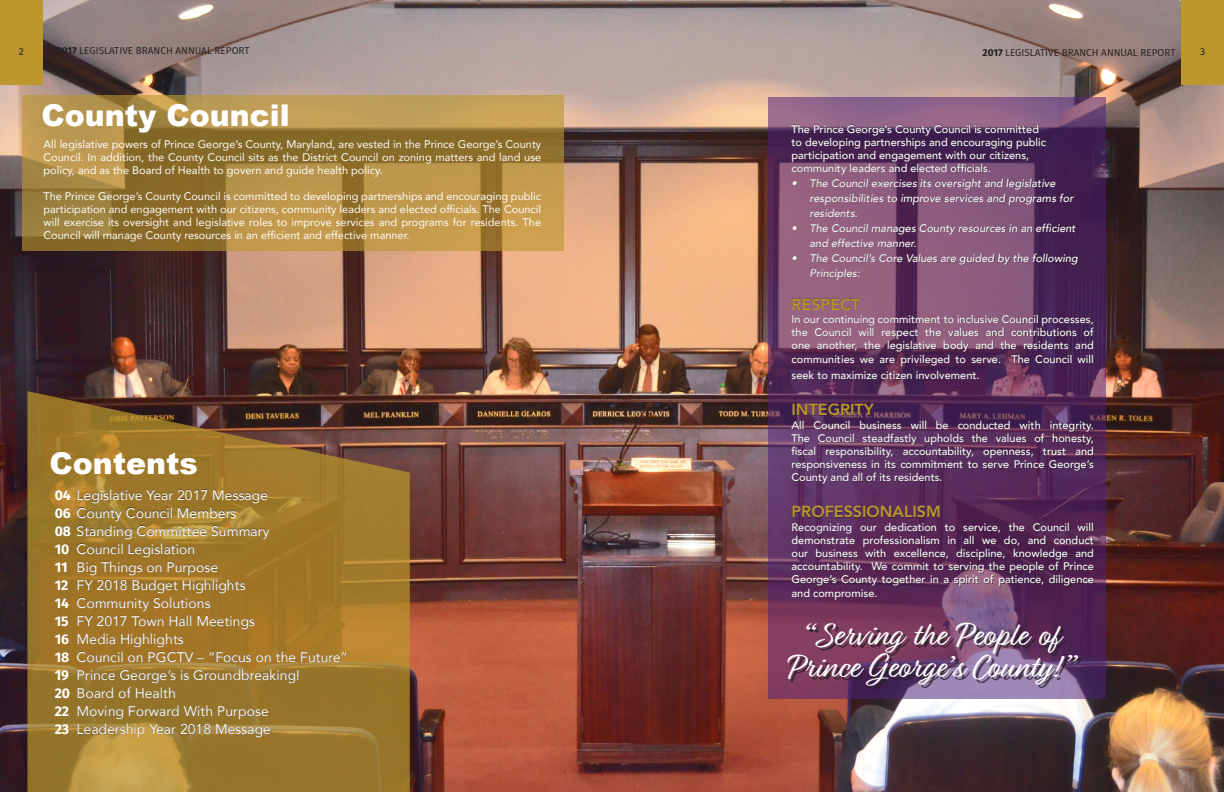
<style>
.page{position:relative;width:1224px;height:792px;background:#fff}
.page>*{position:absolute;margin:0;border:0;box-sizing:border-box;transform-origin:0 0}
.t1{font:34px/32px "Relation Two";color:#fff;text-align:center}
.t2{font:900 30px "Arial";color:#fff}
.t3{font:800 16px "Avenir";color:#bb972d}
.t4{font:14px "Avenir";color:#fff}
.t5{font:700 14px/18px "Fira Sans";color:#fff}
.t6{font:500 11px/13.2px "Avenir";color:#fff;text-align:justify}
.t7{font:11px/13px "Avenir";color:#fff;text-align:justify}
.t8{font:italic 500 11px/15px "Avenir";color:#fff}
.t9{font:10px "Fira Sans";color:#231f20}
.t10{font:10px "Fira Sans";color:#231f20}
.s1{font-weight:700}
.s2{font-family:"Fira Sans";font-weight:700}
</style>
<div class="page">
<img style="left:0;top:0;width:1224px;height:792px">
<svg style="left:22px;top:95px;width:541px;height:156px"></svg>
<svg style="left:27px;top:391px;width:383px;height:401px;fill:#99752a"></svg>
<svg style="left:768px;top:97px;width:338px;height:602px"></svg>
<div style="left:77px;top:489px;width:270px;height:248px;background:#231f20;opacity:.75"></div>
<div style="left:791px;top:626px;width:290px;height:63px;background:#231f20;opacity:.75"></div>
<div style="left:791px;top:125px;width:303px;height:475px;background:#231f20;opacity:.75"></div>
<div style="left:1181px;top:0;width:43px;height:85px;background:#bb972d"></div>
<div style="left:0;top:0;width:43px;height:85px;background:#bb972d"></div>
<p class="t10" style="left:19px;top:44px;width:6px">2</p>
<p class="t9" style="left:57px;top:44px;width:194px"><span class="s1">2017</span> LEGISLATIVE BRANCH ANNUAL REPORT</p>
<p class="t9" style="left:983px;top:46px;width:194px"><span class="s1">2017</span> LEGISLATIVE BRANCH ANNUAL REPORT</p>
<p class="t10" style="left:1200px;top:44px;width:6px">3</p>
<h2 class="t2" style="left:42px;top:94px;width:250px">County Council</h2>
<p class="t7" style="left:44px;top:138px;width:499px">All legislative powers of Prince George’s County, Maryland, are vested in the Prince George’s County Council. In addition, the County Council sits as the District Council on zoning matters and land use policy, and as the Board of Health to govern and guide health policy.</p>
<p class="t7" style="left:44px;top:190px;width:499px">The Prince George’s County Council is committed to developing partnerships and encouraging public participation and engagement with our citizens, community leaders and elected officials. The Council will exercise its oversight and legislative roles to improve services and programs for residents. The Council will manage County resources in an efficient and effective manner.</p>
<h2 class="t2" style="left:49px;top:442px;width:150px">Contents</h2>
<p class="t4" style="left:55px;top:484px;width:215px"><span class="s2">04</span> Legislative Year 2017 Message</p>
<p class="t4" style="left:55px;top:502px;width:183px"><span class="s2">06</span> County Council Members</p>
<p class="t4" style="left:55px;top:520px;width:216px"><span class="s2">08</span> Standing Committee Summary</p>
<p class="t4" style="left:77px;top:538px;width:120px">Council Legislation</p>
<p class="t4" style="left:77px;top:556px;width:143px">Big Things on Purpose</p>
<p class="t4" style="left:77px;top:574px;width:171px">FY 2018 Budget Highlights</p>
<p class="t4" style="left:77px;top:592px;width:136px">Community Solutions</p>
<p class="t4" style="left:77px;top:610px;width:180px">FY 2017 Town Hall Meetings</p>
<p class="t4" style="left:77px;top:628px;width:109px">Media Highlights</p>
<p class="t4" style="left:77px;top:646px;width:273px">Council on PGCTV – “Focus on the Future”</p>
<p class="t4" style="left:77px;top:664px;width:225px">Prince George’s is Groundbreaking!</p>
<p class="t4" style="left:77px;top:682px;width:101px">Board of Health</p>
<p class="t4" style="left:77px;top:700px;width:194px">Moving Forward With Purpose</p>
<p class="t4" style="left:77px;top:718px;width:196px">Leadership Year 2018 Message</p>
<p class="t5" style="left:55px;top:540px;width:17px">10<br>11<br>12<br>14<br>15<br>16<br>18<br>19<br>20<br>22<br>23</p>
<p class="t6" style="left:792px;top:122px;width:256px;text-align:left">The Prince George’s County Council is committed to developing partnerships and encouraging public participation and engagement with our citizens, community leaders and elected officials.</p>
<p class="t8" style="left:810px;top:176px;width:266px;text-indent:-18px">• The Council exercises its oversight and legislative responsibilities to improve services and programs for residents.</p>
<p class="t8" style="left:810px;top:221px;width:268px;text-indent:-18px">• The Council manages County resources in an efficient and effective manner.</p>
<p class="t8" style="left:810px;top:251px;width:270px;text-indent:-18px">• The Council’s Core Values are guided by the following<br>Principles:</p>
<h3 class="t3" style="left:792px;top:292px;width:70px">RESPECT</h3>
<p class="t6" style="left:792px;top:312px;width:304px">In our continuing commitment to inclusive Council processes, the Council will respect the values and contributions of one another, the legislative body and the residents and communities we are privileged to serve. The Council will</p>
<p class="t6" style="left:792px;top:368px;width:190px">seek to maximize citizen involvement.</p>
<h3 class="t3" style="left:792px;top:397px;width:84px">INTEGRITY</h3>
<p class="t6" style="left:792px;top:418px;width:304px">All Council business will be conducted with integrity.<br>The Council steadfastly upholds the values of honesty, fiscal responsibility, accountability, openness, trust and responsiveness in its commitment to serve Prince George’s County and all of its residents.</p>
<h3 class="t3" style="left:792px;top:499px;width:151px">PROFESSIONALISM</h3>
<p class="t6" style="left:792px;top:520px;width:304px">Recognizing our dedication to service, the Council will demonstrate professionalism in all we do, and conduct our business with excellence, discipline, knowledge and accountability. We commit to serving the people of Prince George’s County together in a spirit of patience, diligence and compromise.</p>
<h1 class="t1" style="left:787px;top:617px;width:289px">“Serving the People of<br>Prince George’s County!”</h1>
</div>
